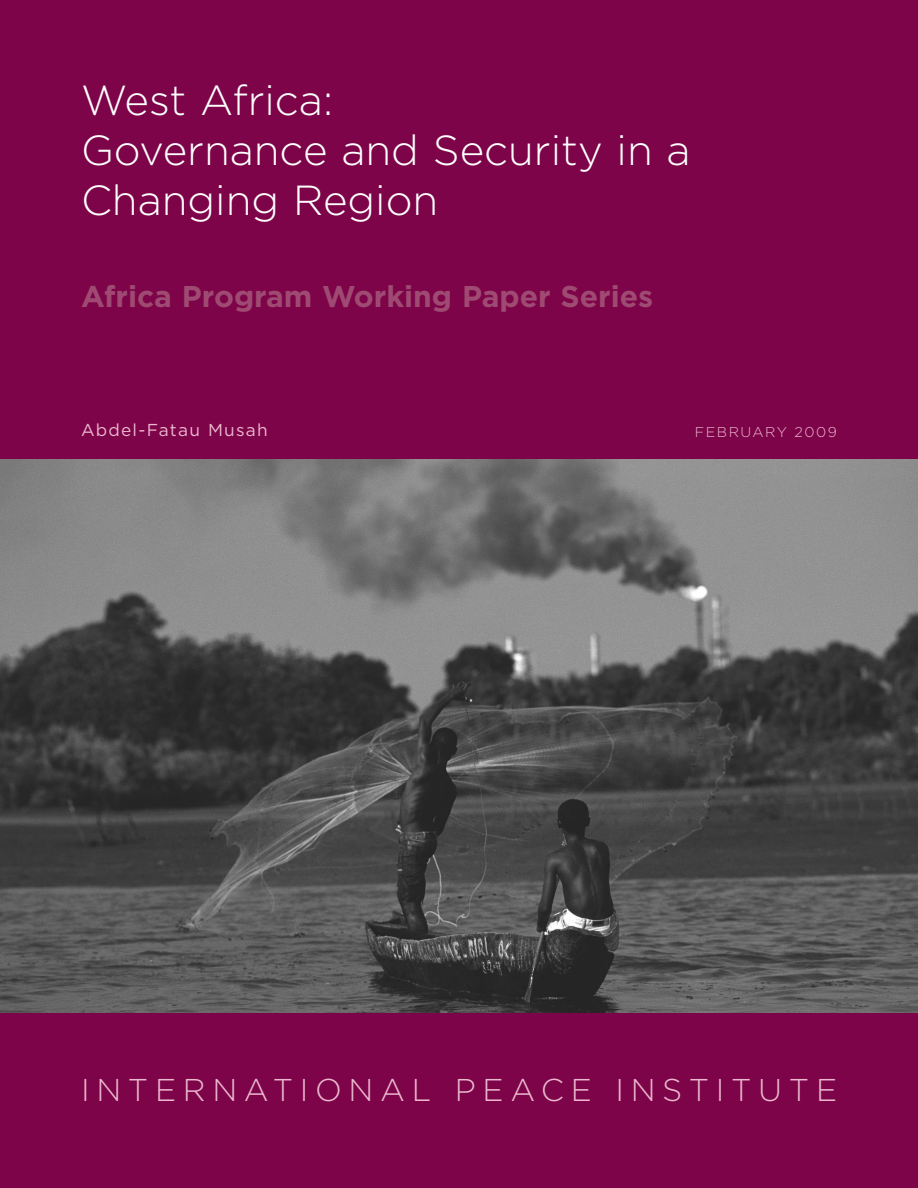
<style>
.page{position:relative;width:918px;height:1188px;background:#7d0449}
.page>*{position:absolute;margin:0;border:0;box-sizing:border-box;transform-origin:0 0}
.t1{font:300 42px/50.4px "Gotham";color:#fff}
.t2{font:300 31.5px "Gotham";letter-spacing:.215em;color:#ebb8cf}
.t3{font:700 30px "Gotham";color:#9f4a73}
.t4{font:17.25px "Gotham";letter-spacing:.07em;color:#ebb8cf}
.t5{font:300 14.25px "Gotham";letter-spacing:.105em;color:#ebb8cf}
</style>
<div class="page">
<img style="left:0;top:459px;width:918px;height:553px">
<p class="t1" style="left:81px;top:75px;width:611px">West Africa:<br>Governance and Security in a<br>Changing Region</p>
<p class="t3" style="left:81px;top:279px;width:574px">Africa Program Working Paper Series</p>
<p class="t4" style="left:81px;top:420px;width:188px">Abdel-Fatau Musah</p>
<p class="t5" style="left:695px;top:423px;width:144px">FEBRUARY 2009</p>
<p class="t2" style="left:81px;top:1071px;width:758px">INTERNATIONAL PEACE INSTITUTE</p>
</div>
